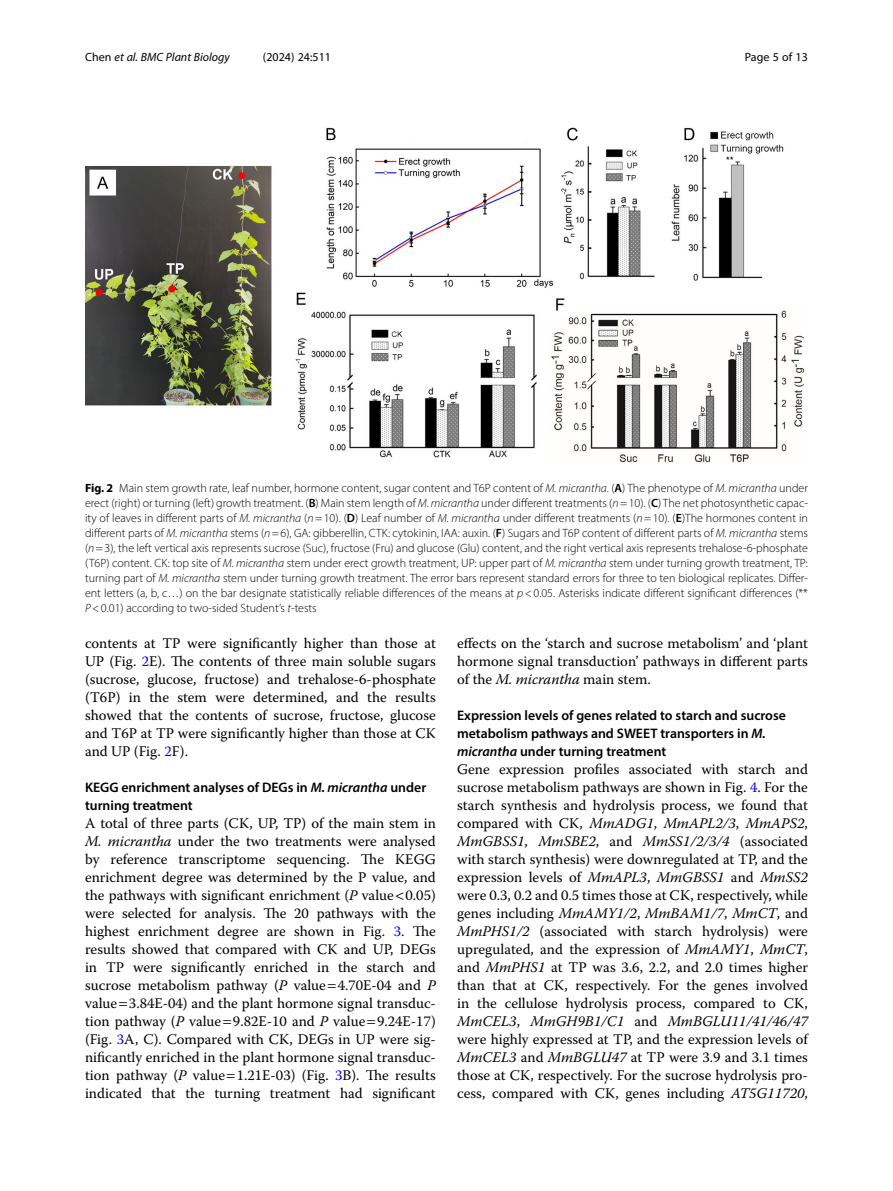
<style>
.page{position:relative;width:893px;height:1191px;background:#fff}
.page>*{position:absolute;margin:0;border:0;box-sizing:border-box;transform-origin:0 0}
.Body_Text{font:14.7px/18px "Warnock Pro";color:#000;text-align:justify}
.Head_2{font:600 13.8px/18px "Myriad Pro";color:#000}
.Figure_Caption{font:300 12px/15px "Myriad Pro";color:#000;text-align:justify}
.t1{font:italic 12px "Myriad Pro";color:#000}
.t2{font:12px "Myriad Pro";color:#000}
.s1{font-style:normal}
.s2{font-weight:700}
.s3{font-style:italic}
.s4{font-weight:600}
.s5{color:#00f}
</style>
<div class="page">
<img style="left:85px;top:127px;width:720px;height:336px">
<p class="t1" style="left:85px;top:50px;width:146px"><span class="s1">Chen</span> et al. BMC Plant Biology</p>
<p class="t2" style="left:263px;top:50px;width:70px">(2024) 24:511</p>
<p class="t2" style="left:745px;top:50px;width:65px">Page 5 of 13</p>
<p class="Figure_Caption" style="left:85px;top:480px;width:724px"><span class="s2">Fig. 2</span> Main stem growth rate, leaf number, hormone content, sugar content and T6P content of <span class="s3">M. micrantha</span>. (<span class="s4">A</span>) The phenotype of <span class="s3">M. micrantha</span> under erect (right) or turning (left) growth treatment. (<span class="s4">B</span>) Main stem length of <span class="s3">M. micrantha</span> under different treatments (<span class="s3">n</span>=10). (<span class="s4">C</span>) The net photosynthetic capac&shy;ity of leaves in different parts of <span class="s3">M. micrantha</span> (<span class="s3">n</span>=10). (<span class="s4">D</span>) Leaf number of <span class="s3">M. micrantha</span> under different treatments (<span class="s3">n</span>=10). (<span class="s4">E</span>)The hormones content in different parts of <span class="s3">M. micrantha</span> stems (<span class="s3">n</span>=6), GA: gibberellin, CTK: cytokinin, IAA: auxin. (<span class="s4">F</span>) Sugars and T6P content of different parts of <span class="s3">M. micrantha</span> stems (<span class="s3">n</span>=3), the left vertical axis represents sucrose (Suc), fructose (Fru) and glucose (Glu) content, and the right vertical axis represents trehalose-6-phosphate (T6P) content. CK: top site of <span class="s3">M. micrantha</span> stem under erect growth treatment, UP: upper part of <span class="s3">M. micrantha</span> stem under turning growth treatment, TP: turning part of <span class="s3">M. micrantha</span> stem under turning growth treatment. The error bars represent standard errors for three to ten biological replicates. Differ&shy;ent letters (a, b, c…) on the bar designate statistically reliable differences of the means at <span class="s3">p</span>&lt;0.05. Asterisks indicate different significant differences (** <span class="s3">P</span>&lt;0.01) according to two-sided Student’s <span class="s3">t</span>-tests</p>
<p class="Body_Text" style="left:85px;top:634px;width:352px">contents at TP were significantly higher than those at UP (Fig. <span class="s5">2</span>E). The contents of three main soluble sugars (sucrose, glucose, fructose) and trehalose-6-phosphate (T6P) in the stem were determined, and the results showed that the contents of sucrose, fructose, glucose and T6P at TP were significantly higher than those at CK and UP (Fig. <span class="s5">2</span>F).</p>
<p class="Head_2" style="left:85px;top:778px;width:343px">KEGG enrichment analyses of DEGs in <span class="s3">M. micrantha</span> under turning treatment</p>
<p class="Body_Text" style="left:85px;top:814px;width:352px">A total of three parts (CK, UP, TP) of the main stem in <span class="s3">M. micrantha</span> under the two treatments were analysed by reference transcriptome sequencing. The KEGG enrichment degree was determined by the P value, and the pathways with significant enrichment (<span class="s3">P</span> value 0.05) were selected for analysis. The 20 pathways with the highest enrichment degree are shown in Fig. <span class="s5">3</span>. The results showed that compared with CK and UP, DEGs in TP were significantly enriched in the starch and sucrose metabolism pathway (<span class="s3">P</span> value 4.70E-04 and <span class="s3">P </span>value 3.84E-04) and the plant hormone signal transduc&shy;tion pathway (<span class="s3">P</span> value 9.82E-10 and <span class="s3">P</span> value 9.24E-17) (Fig. <span class="s5">3</span>A, C). Compared with CK, DEGs in UP were sig&shy;nificantly enriched in the plant hormone signal transduc&shy;tion pathway (<span class="s3">P</span> value 1.21E-03) (Fig. <span class="s5">3</span>B). The results indicated that the turning treatment had significant</p>
<p class="Body_Text" style="left:457px;top:634px;width:352px">effects on the ‘starch and sucrose metabolism’ and ‘plant hormone signal transduction’ pathways in different parts of the <span class="s3">M. micrantha</span> main stem.</p>
<p class="Head_2" style="left:457px;top:706px;width:330px">Expression levels of genes related to starch and sucrose metabolism pathways and SWEET transporters in <span class="s3">M. micrantha</span> under turning treatment</p>
<p class="Body_Text" style="left:457px;top:760px;width:352px">Gene expression profiles associated with starch and sucrose metabolism pathways are shown in Fig. <span class="s5">4</span>. For the starch synthesis and hydrolysis process, we found that compared with CK, <span class="s3">MmADG1</span>, <span class="s3">MmAPL2/3</span>, <span class="s3">MmAPS2</span>, <span class="s3">MmGBSS1</span>, <span class="s3">MmSBE2</span>, and <span class="s3">MmSS1/2/3/4</span> (associated with starch synthesis) were downregulated at TP, and the expression levels of <span class="s3">MmAPL3</span>, <span class="s3">MmGBSS1</span> and <span class="s3">MmSS2 </span>were 0.3, 0.2 and 0.5 times those at CK, respectively, while genes including <span class="s3">MmAMY1/2</span>, <span class="s3">MmBAM1/7</span>, <span class="s3">MmCT</span>, and <span class="s3">MmPHS1/2</span> (associated with starch hydrolysis) were upregulated, and the expression of <span class="s3">MmAMY1</span>, <span class="s3">MmCT</span>, and <span class="s3">MmPHS1</span> at TP was 3.6, 2.2, and 2.0 times higher than that at CK, respectively. For the genes involved in the cellulose hydrolysis process, compared to CK, <span class="s3">MmCEL3</span>, <span class="s3">MmGH9B1/C1</span> and <span class="s3">MmBGLU11/41/46/47 </span>were highly expressed at TP, and the expression levels of <span class="s3">MmCEL3</span> and <span class="s3">MmBGLU47</span> at TP were 3.9 and 3.1 times those at CK, respectively. For the sucrose hydrolysis pro&shy;cess, compared with CK, genes including <span class="s3">AT5G11720</span>,</p>
</div>
